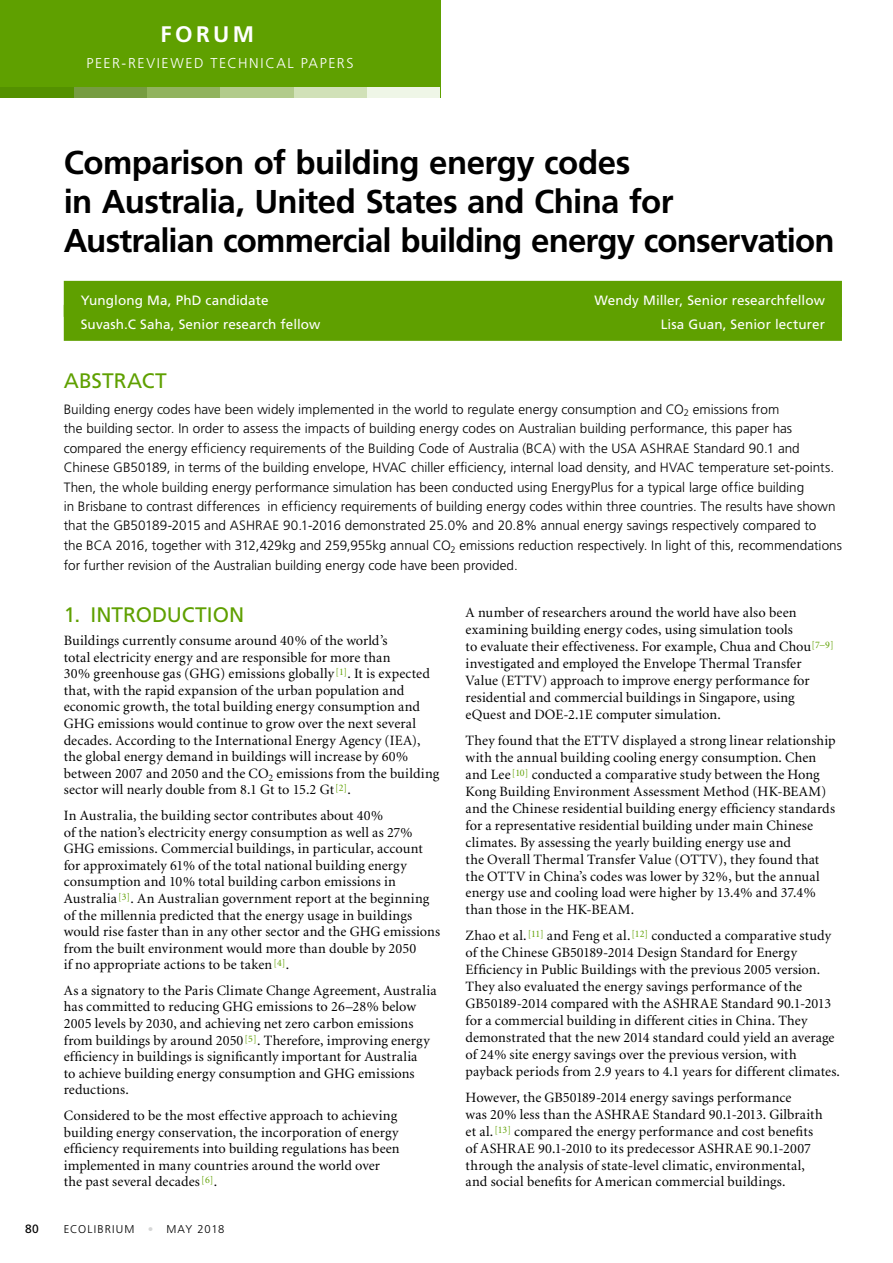
<style>
.page{position:relative;width:893px;height:1263px;background:#fff}
.page>*{position:absolute;margin:0;border:0;box-sizing:border-box;transform-origin:0 0}
.t1{font:700 33px/39px "Frutiger LT Std";letter-spacing:-.02em;color:#000}
.t2{font:700 22.5px "Frutiger LT Std";letter-spacing:.15em;color:#fff}
.t3{font:21px "Frutiger LT Std";color:#5fa000}
.t4{font:14.25px/17px "Minion";letter-spacing:.005em;color:#000}
.t5{font:300 14.25px "Frutiger LT Std";letter-spacing:.115em;color:#fff}
.t6{font:300 13.5px/19.5px "Frutiger LT Std";color:#000}
.t7{font:13.5px "Frutiger LT Std";letter-spacing:.005em;color:#fff}
.t8{font:12px "Frutiger LT Std";color:#000}
.t9{font:300 11.25px "Frutiger LT Std";letter-spacing:.1em;color:#000}
.s1{color:#d6d7d7}
</style>
<div class="page">
<div style="left:0;top:0;width:440px;height:98px;background:#5fa000"></div>
<div style="left:367px;top:87px;width:73px;height:11px;background:#eff6e7"></div>
<div style="left:293px;top:87px;width:74px;height:11px;background:#d1e1b8"></div>
<div style="left:220px;top:87px;width:73px;height:11px;background:#b2cb8b"></div>
<div style="left:147px;top:87px;width:73px;height:11px;background:#91b35e"></div>
<div style="left:73px;top:87px;width:74px;height:11px;background:#769c41"></div>
<div style="left:0;top:87px;width:73px;height:11px;background:#549100"></div>
<div style="left:64px;top:281px;width:778px;height:36px;background:#5fa000"></div>
<div style="left:64px;top:305px;width:778px;height:36px;background:#5fa000"></div>
<h2 class="t2" style="left:161px;top:21px;width:95px">FORUM</h2>
<p class="t5" style="left:87px;top:55px;width:268px">PEER-REVIEWED TECHNICAL PAPERS</p>
<h1 class="t1" style="left:64px;top:143px;width:772px">Comparison of building energy codes<br>in Australia, United States and China for<br>Australian commercial building energy conservation</h1>
<p class="t7" style="left:81px;top:292px;width:189px">Yunglong Ma, PhD candidate</p>
<p class="t7" style="left:594px;top:292px;width:232px">Wendy Miller, Senior researchfellow</p>
<p class="t7" style="left:81px;top:316px;width:241px">Suvash.C Saha, Senior research fellow</p>
<p class="t7" style="left:661px;top:316px;width:166px">Lisa Guan, Senior lecturer</p>
<h3 class="t3" style="left:64px;top:368px;width:105px">ABSTRACT</h3>
<p class="t6" style="left:64px;top:399px;width:780px">Building energy codes have been widely implemented in the world to regulate energy consumption and CO<sub>2</sub> emissions from<br>the building sector. In order to assess the impacts of building energy codes on Australian building performance, this paper has compared the energy efficiency requirements of the Building Code of Australia (BCA) with the USA ASHRAE Standard 90.1 and Chinese GB50189, in terms of the building envelope, HVAC chiller efficiency, internal load density, and HVAC temperature set-points.<br>Then, the whole building energy performance simulation has been conducted using EnergyPlus for a typical large office building<br>in Brisbane to contrast differences in efficiency requirements of building energy codes within three countries. The results have shown that the GB50189-2015 and ASHRAE 90.1-2016 demonstrated 25.0% and 20.8% annual energy savings respectively compared to<br>the BCA 2016, together with 312,429kg and 259,955kg annual CO<sub>2</sub> emissions reduction respectively. In light of this, recommendations for further revision of the Australian building energy code have been provided.</p>
<h3 class="t3" style="left:64px;top:603px;width:182px">1. INTRODUCTION</h3>
<p class="t4" style="left:64px;top:633px;width:377px">Buildings currently consume around 40% of the world’s<br>total electricity energy and are responsible for more than<br>30% greenhouse gas (GHG) emissions globally<sup>[1]</sup>. It is expected that, with the rapid expansion of the urban population and economic growth, the total building energy consumption and GHG emissions would continue to grow over the next several decades. According to the International Energy Agency (IEA), the global energy demand in buildings will increase by 60% between 2007 and 2050 and the CO<sub>2</sub> emissions from the building sector will nearly double from 8.1 Gt to 15.2 Gt<sup>[2]</sup>.</p>
<p class="t4" style="left:64px;top:808px;width:378px">In Australia, the building sector contributes about 40%<br>of the nation’s electricity energy consumption as well as 27% GHG emissions. Commercial buildings, in particular, account for approximately 61% of the total national building energy consumption and 10% total building carbon emissions in Australia<sup>[3]</sup>. An Australian government report at the beginning of the millennia predicted that the energy usage in buildings would rise faster than in any other sector and the GHG emissions from the built environment would more than double by 2050<br>if no appropriate actions to be taken<sup>[4]</sup>.</p>
<p class="t4" style="left:64px;top:982px;width:374px">As a signatory to the Paris Climate Change Agreement, Australia has committed to reducing GHG emissions to 26–28% below 2005 levels by 2030, and achieving net zero carbon emissions from buildings by around 2050<sup>[5]</sup>. Therefore, improving energy efficiency in buildings is significantly important for Australia<br>to achieve building energy consumption and GHG emissions reductions.</p>
<p class="t4" style="left:64px;top:1108px;width:337px">Considered to be the most effective approach to achieving building energy conservation, the incorporation of energy efficiency requirements into building regulations has been implemented in many countries around the world over the past several decades<sup>[6]</sup>.</p>
<p class="t4" style="left:466px;top:605px;width:370px">A number of researchers around the world have also been examining building energy codes, using simulation tools<br>to evaluate their effectiveness. For example, Chua and Chou<sup>[7–9] </sup>investigated and employed the Envelope Thermal Transfer Value (ETTV) approach to improve energy performance for residential and commercial buildings in Singapore, using eQuest and DOE-2.1E computer simulation.</p>
<p class="t4" style="left:466px;top:732px;width:371px">They found that the ETTV displayed a strong linear relationship with the annual building cooling energy consumption. Chen and Lee<sup>[10]</sup> conducted a comparative study between the Hong Kong Building Environment Assessment Method (HK-BEAM) and the Chinese residential building energy efficiency standards for a representative residential building under main Chinese climates. By assessing the yearly building energy use and<br>the Overall Thermal Transfer Value (OTTV), they found that the OTTV in China’s codes was lower by 32%, but the annual energy use and cooling load were higher by 13.4% and 37.4% than those in the HK-BEAM.</p>
<p class="t4" style="left:466px;top:928px;width:376px">Zhao et al.<sup>[11]</sup> and Feng et al.<sup>[12]</sup> conducted a comparative study of the Chinese GB50189-2014 Design Standard for Energy Efficiency in Public Buildings with the previous 2005 version.<br>They also evaluated the energy savings performance of the GB50189-2014 compared with the ASHRAE Standard 90.1-2013 for a commercial building in different cities in China. They demonstrated that the new 2014 standard could yield an average of 24% site energy savings over the previous version, with payback periods from 2.9 years to 4.1 years for different climates.</p>
<p class="t4" style="left:466px;top:1089px;width:358px">However, the GB50189-2014 energy savings performance<br>was 20% less than the ASHRAE Standard 90.1-2013. Gilbraith et al.<sup>[13]</sup> compared the energy performance and cost benefits of ASHRAE 90.1-2010 to its predecessor ASHRAE 90.1-2007 through the analysis of state-level climatic, environmental, and social benefits for American commercial buildings.</p>
<p class="t8" style="left:25px;top:1222px;width:15px">80</p>
<p class="t9" style="left:64px;top:1223px;width:162px">ECOLIBRIUM <span class="s1">•</span> MAY 2018</p>
</div>
